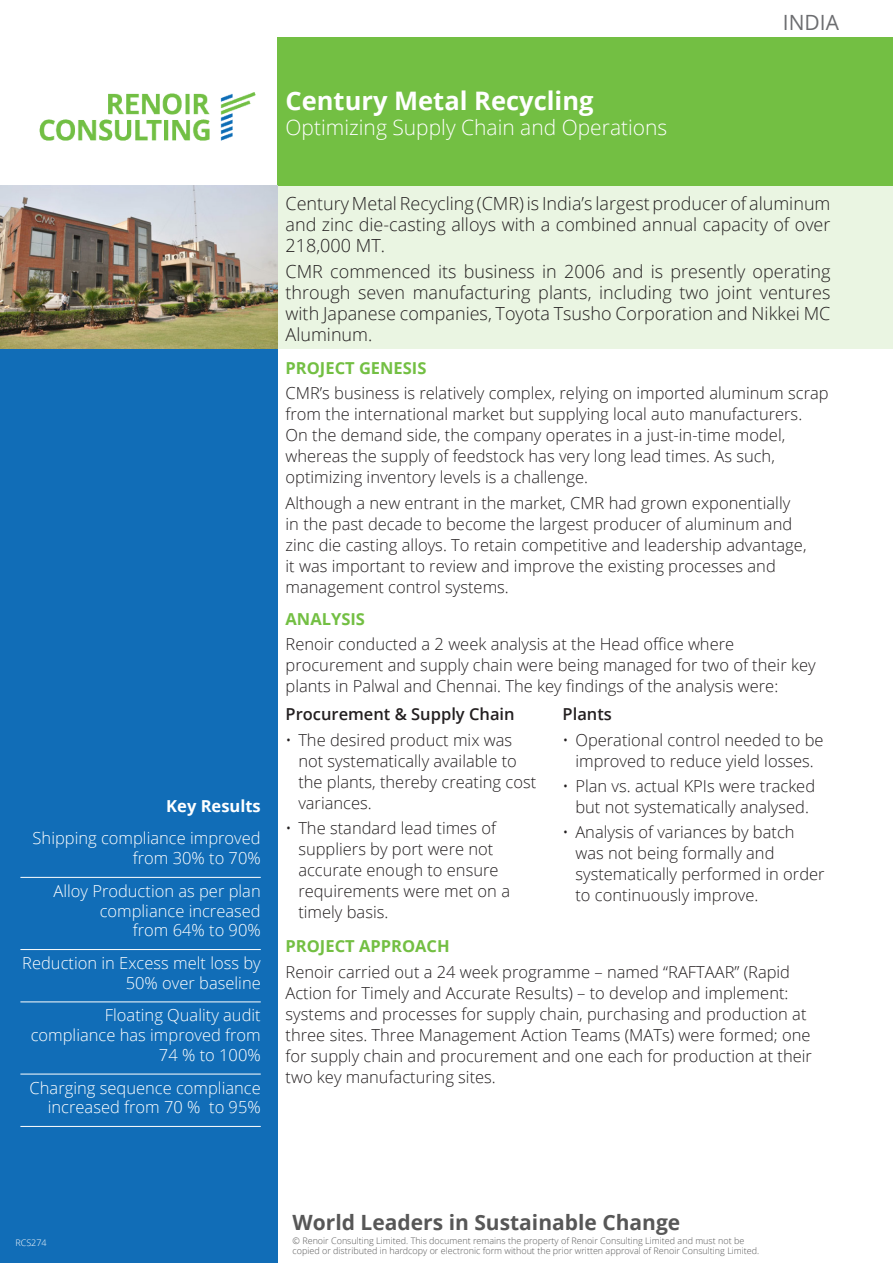
<style>
.page{position:relative;width:893px;height:1263px;background:#fff}
.page>*{position:absolute;margin:0;border:0;box-sizing:border-box;transform-origin:0 0}
.t1{font:700 25.5px "Open Sans";color:#fff}
.t2{font:300 21px "Open Sans";color:#fff}
.t3{font:700 21px "Open Sans";color:#575757}
.t4{font:21px "Open Sans";color:#6c6d70}
.Main_Para{font:300 18px/21px "Open Sans";color:#231f20;text-align:justify}
.General_Para{font:300 16.5px/21px "Open Sans";color:#231f20}
.Key_Results_underlin{font:300 16.5px/19.8px "Open Sans";color:#fff;text-align:right}
.Section_Titles{font:700 16.5px "Open Sans";color:#73bf43}
.General_Para-2{font:600 16.5px "Open Sans";color:#231f20}
.Key_Results{font:700 16.5px "Open Sans";color:#fff}
.t5{font:300 9px/10.5px "Open Sans";color:#575757}
.t6{font:300 9px "Open Sans";color:#fff}
</style>
<div class="page">
<div style="left:277px;top:37px;width:615px;height:149px;background:#73bf43"></div>
<img style="left:39px;top:93px;width:216px;height:47px">
<div style="left:0;top:349px;width:277px;height:914px;background:#116db7"></div>
<div style="left:277px;top:186px;width:615px;height:163px;background:#eaf5e2"></div>
<hr style="left:20px;top:877px;width:241px;height:1px;background:#fff">
<hr style="left:20px;top:949px;width:241px;height:1px;background:#fff">
<hr style="left:20px;top:1001px;width:241px;height:1px;background:#fff">
<hr style="left:20px;top:1074px;width:241px;height:1px;background:#fff">
<hr style="left:20px;top:1126px;width:241px;height:1px;background:#fff">
<img style="left:0;top:186px;width:277px;height:163px">
<p class="Key_Results" style="left:166px;top:794px;width:96px">Key Results</p>
<p class="Key_Results_underlin" style="left:33px;top:828px;width:230px">Shipping compliance improved from 30% to 70%</p>
<p class="Key_Results_underlin" style="left:53px;top:880px;width:209px">Alloy Production as per plan compliance increased<br>from 64% to 90%</p>
<p class="Key_Results_underlin" style="left:22px;top:953px;width:240px">Reduction in Excess melt loss by<br>50% over baseline</p>
<p class="Key_Results_underlin" style="left:31px;top:1005px;width:232px">Floating Quality audit compliance has improved from<br>74 % to 100%</p>
<p class="Key_Results_underlin" style="left:30px;top:1077px;width:233px">Charging sequence compliance increased from 70 % to 95%</p>
<p class="t1" style="left:286px;top:83px;width:309px">Century Metal Recycling</p>
<p class="t2" style="left:286px;top:113px;width:383px">Optimizing Supply Chain and Operations</p>
<p class="t4" style="left:783px;top:8px;width:58px">INDIA</p>
<p class="Main_Para" style="left:286px;top:193px;width:546px">Century Metal Recycling (CMR) is India’s largest producer of aluminum and zinc die-casting alloys with a combined annual capacity of over 218,000 MT.</p>
<p class="Main_Para" style="left:286px;top:260px;width:546px">CMR commenced its business in 2006 and is presently operating through seven manufacturing plants, including two joint ventures with Japanese companies, Toyota Tsusho Corporation and Nikkei MC Aluminum.</p>
<p class="Section_Titles" style="left:286px;top:356px;width:142px">PROJECT GENESIS</p>
<p class="General_Para" style="left:286px;top:382px;width:545px">CMR’s business is relatively complex, relying on imported aluminum scrap from the international market but supplying local auto manufacturers.<br>On the demand side, the company operates in a just-in-time model, whereas the supply of feedstock has very long lead times. As such, optimizing inventory levels is a challenge.</p>
<p class="General_Para" style="left:286px;top:492px;width:522px">Although a new entrant in the market, CMR had grown exponentially in the past decade to become the largest producer of aluminum and zinc die casting alloys. To retain competitive and leadership advantage, it was important to review and improve the existing processes and management control systems.</p>
<p class="Section_Titles" style="left:286px;top:607px;width:81px">ANALYSIS</p>
<p class="General_Para" style="left:286px;top:633px;width:532px">Renoir conducted a 2 week analysis at the Head office where procurement and supply chain were being managed for two of their key plants in Palwal and Chennai. The key findings of the analysis were:</p>
<p class="General_Para-2" style="left:286px;top:703px;width:231px">Procurement &amp; Supply Chain</p>
<p class="General_Para" style="left:298px;top:729px;width:239px;text-indent:-13px">• The desired product mix was not systematically available to the plants, thereby creating cost variances.</p>
<p class="General_Para" style="left:298px;top:817px;width:213px;text-indent:-13px">• The standard lead times of suppliers by port were not accurate enough to ensure requirements were met on a timely basis.</p>
<p class="General_Para-2" style="left:563px;top:703px;width:51px">Plants</p>
<p class="General_Para" style="left:563px;top:729px;width:262px;text-align:center">• Operational control needed to be improved to reduce yield losses.</p>
<p class="General_Para" style="left:563px;top:775px;width:254px;text-align:center">• Plan vs. actual KPIs were tracked but not systematically analysed.</p>
<p class="General_Para" style="left:575px;top:821px;width:251px;text-indent:-13px">• Analysis of variances by batch was not being formally and systematically performed in order to continuously improve.</p>
<p class="Section_Titles" style="left:286px;top:935px;width:166px">PROJECT APPROACH</p>
<p class="General_Para" style="left:286px;top:961px;width:528px">Renoir carried out a 24 week programme – named “RAFTAAR” (Rapid Action for Timely and Accurate Results) – to develop and implement: systems and processes for supply chain, purchasing and production at three sites. Three Management Action Teams (MATs) were formed; one for supply chain and procurement and one each for production at their two key manufacturing sites.</p>
<p class="t6" style="left:15px;top:1237px;width:33px">RCS274</p>
<p class="t3" style="left:293px;top:1208px;width:389px">World Leaders in Sustainable Change</p>
<p class="t5" style="left:293px;top:1235px;width:468px">© Renoir Consulting Limited. This document remains the property of Renoir Consulting Limited and must not be copied or distributed in hardcopy or electronic form without the prior written approval of Renoir Consulting Limited.</p>
</div>
